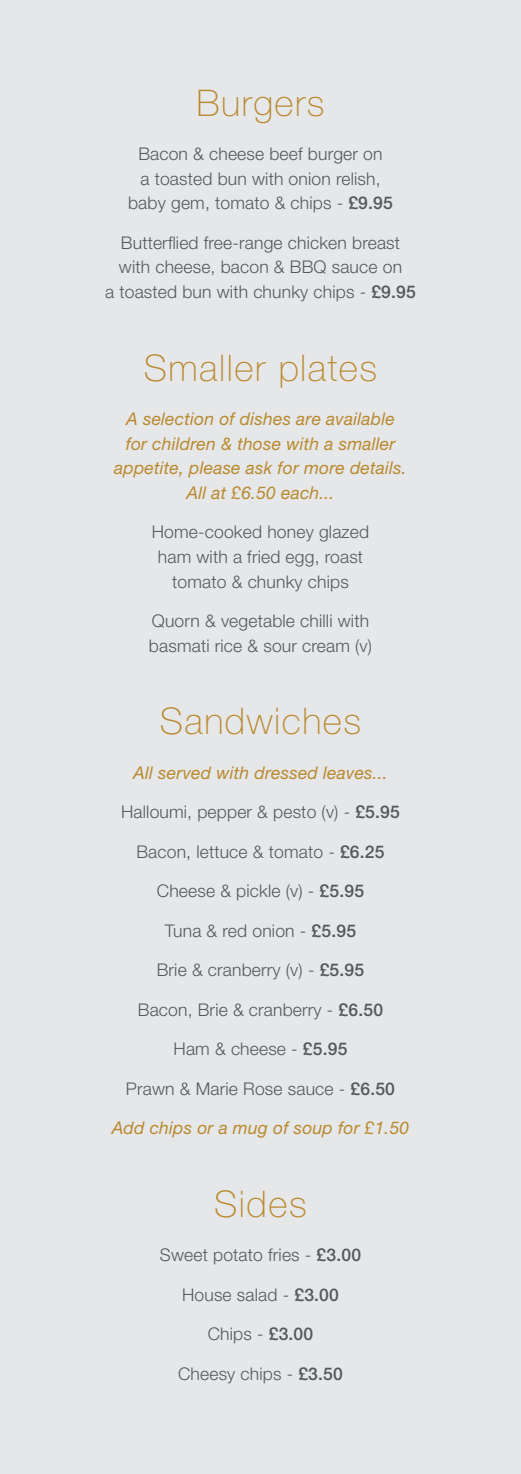
<style>
.page{position:relative;width:521px;height:1474px;background:#fff}
.page>*{position:absolute;margin:0;border:0;box-sizing:border-box;transform-origin:0 0}
.Headings{font:100 36.75px "Helvetica Neue LT Pro";letter-spacing:.04em;color:#b9892e}
.Body{font:300 17.5px/24.5px "Helvetica Neue LT Pro";letter-spacing:.01em;color:#57585a;text-align:center}
.Intro{font:italic 17.5px/24.5px "Helvetica Neue LT Pro";letter-spacing:.01em;color:#b9892e;text-align:center}
.s1{font-weight:500}
</style>
<div class="page">
<div style="left:0;top:0;width:521px;height:1473px;background:#e6e7e9"></div>
<p class="Headings" style="left:196px;top:81px;width:129px">Burgers</p>
<p class="Body" style="left:128px;top:141px;width:266px">Bacon &amp; cheese beef burger on<br>a toasted bun with onion relish, baby gem, tomato &amp; chips - <span class="s1">£9.95</span></p>
<p class="Body" style="left:105px;top:230px;width:312px">Butterflied free-range chicken breast with cheese, bacon &amp; BBQ sauce on<br>a toasted bun with chunky chips - <span class="s1">£9.95</span></p>
<p class="Headings" style="left:144px;top:346px;width:234px">Smaller plates</p>
<p class="Intro" style="left:114px;top:406px;width:294px">A selection of dishes are available for children &amp; those with a smaller appetite, please ask for more details.<br>All at £6.50 each...</p>
<p class="Body" style="left:152px;top:519px;width:219px">Home-cooked honey glazed ham with a fried egg, roast tomato &amp; chunky chips</p>
<p class="Body" style="left:149px;top:608px;width:225px;text-align:left">Quorn &amp; vegetable chilli with basmati rice &amp; sour cream (v)</p>
<p class="Headings" style="left:160px;top:699px;width:203px">Sandwiches</p>
<p class="Intro" style="left:133px;top:759px;width:256px">All served with dressed leaves...</p>
<p class="Body" style="left:121px;top:799px;width:280px">Halloumi, pepper &amp; pesto (v) - <span class="s1">£5.95</span></p>
<p class="Body" style="left:136px;top:838px;width:250px">Bacon, lettuce &amp; tomato - <span class="s1">£6.25</span></p>
<p class="Body" style="left:157px;top:878px;width:209px">Cheese &amp; pickle (v) - <span class="s1">£5.95</span></p>
<p class="Body" style="left:165px;top:917px;width:193px">Tuna &amp; red onion - <span class="s1">£5.95</span></p>
<p class="Body" style="left:157px;top:957px;width:209px">Brie &amp; cranberry (v) - <span class="s1">£5.95</span></p>
<p class="Body" style="left:138px;top:996px;width:247px">Bacon, Brie &amp; cranberry - <span class="s1">£6.50</span></p>
<p class="Body" style="left:174px;top:1036px;width:175px">Ham &amp; cheese - <span class="s1">£5.95</span></p>
<p class="Body" style="left:126px;top:1075px;width:271px">Prawn &amp; Marie Rose sauce - <span class="s1">£6.50</span></p>
<p class="Intro" style="left:112px;top:1115px;width:299px">Add chips or a mug of soup for £1.50</p>
<p class="Headings" style="left:214px;top:1181px;width:94px">Sides</p>
<p class="Body" style="left:160px;top:1242px;width:203px">Sweet potato fries - <span class="s1">£3.00</span></p>
<p class="Body" style="left:182px;top:1281px;width:158px">House salad - <span class="s1">£3.00</span></p>
<p class="Body" style="left:208px;top:1321px;width:107px">Chips - <span class="s1">£3.00</span></p>
<p class="Body" style="left:178px;top:1360px;width:166px">Cheesy chips - <span class="s1">£3.50</span></p>
</div>
